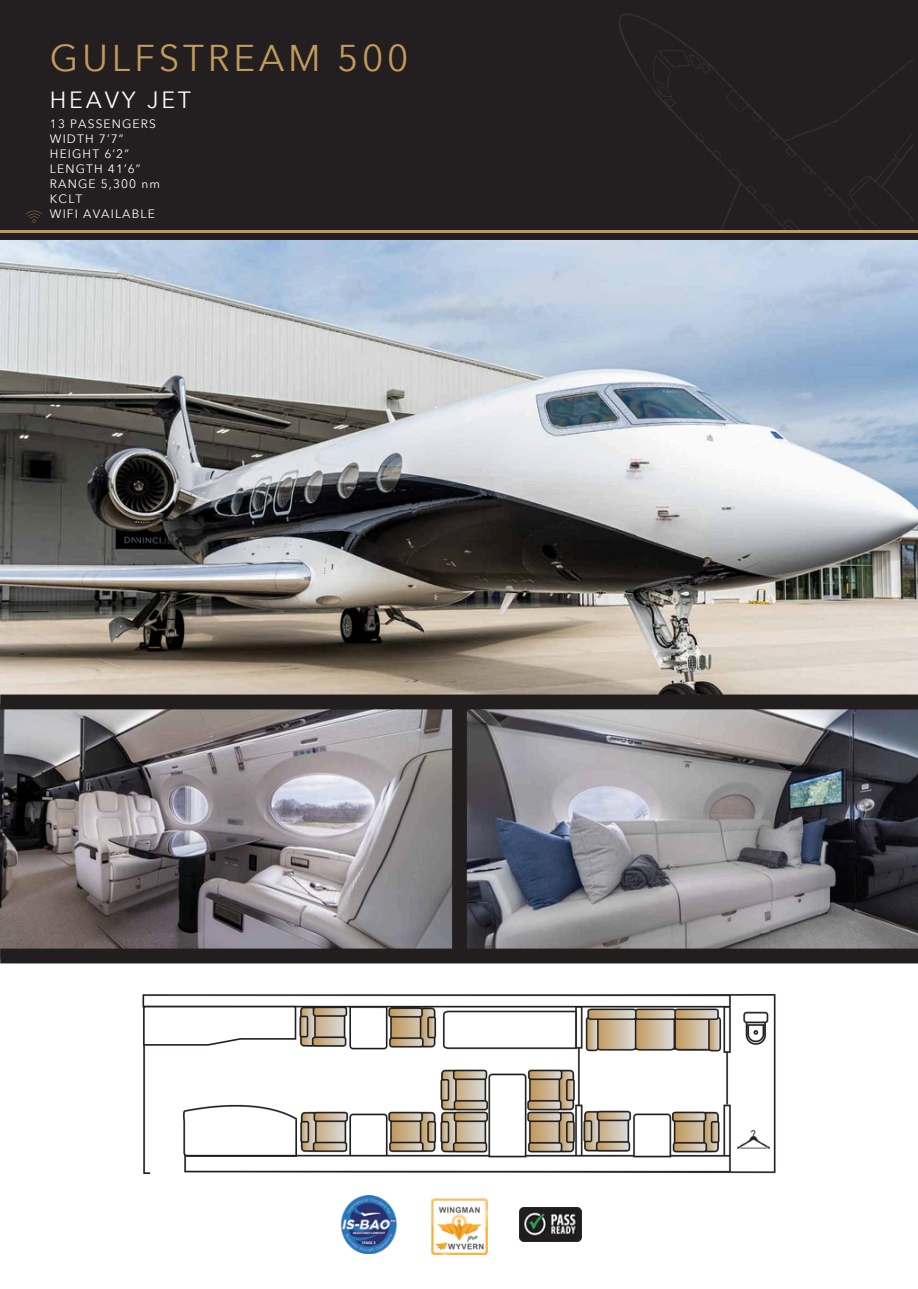
<style>
.page{position:relative;width:918px;height:1289px;background:#fff}
.page>*{position:absolute;margin:0;border:0;box-sizing:border-box;transform-origin:0 0}
.t1{font:36.75px "Avenir Next Arabic";letter-spacing:.1em;color:#c29a5b}
.t2{font:23.1px "Avenir Next Arabic";letter-spacing:.12em;color:#fff}
.t3{font:12px/15px "Avenir Next Arabic";letter-spacing:.095em;color:#fff}
</style>
<div class="page">
<img style="left:0;top:239px;width:918px;height:448px">
<div style="left:0;top:0;width:918px;height:239px;background:#231f20"></div>
<hr style="left:0;top:231px;width:918px;height:1px;background:#c2995a">
<img style="left:619px;top:14px;width:294px;height:216px">
<img style="left:340px;top:1195px;width:58px;height:57px">
<img style="left:520px;top:1207px;width:62px;height:33px">
<svg style="left:26px;top:211px;width:16px;height:12px"></svg>
<img style="left:0;top:687px;width:918px;height:277px">
<img style="left:142px;top:994px;width:634px;height:180px">
<img style="left:737px;top:1129px;width:33px;height:18px">
<svg style="left:143px;top:1005px;width:153px;height:40px"></svg>
<img style="left:184px;top:1102px;width:112px;height:54px">
<img style="left:434px;top:1000px;width:296px;height:58px">
<img style="left:433px;top:1062px;width:295px;height:101px">
<img style="left:431px;top:1198px;width:57px;height:56px">
<h1 class="t1" style="left:50px;top:37px;width:360px">GULFSTREAM 500</h1>
<h1 class="t2" style="left:50px;top:86px;width:143px">HEAVY JET</h1>
<h1 class="t3" style="left:50px;top:116px;width:112px">13 PASSENGERS<br>WIDTH 7’7”<br>HEIGHT 6‘2”<br>LENGTH 41’6”<br>RANGE 5,300 nm</h1>
<p class="t3" style="left:50px;top:191px;width:106px">KCLT<br>WIFI AVAILABLE</p>
</div>
